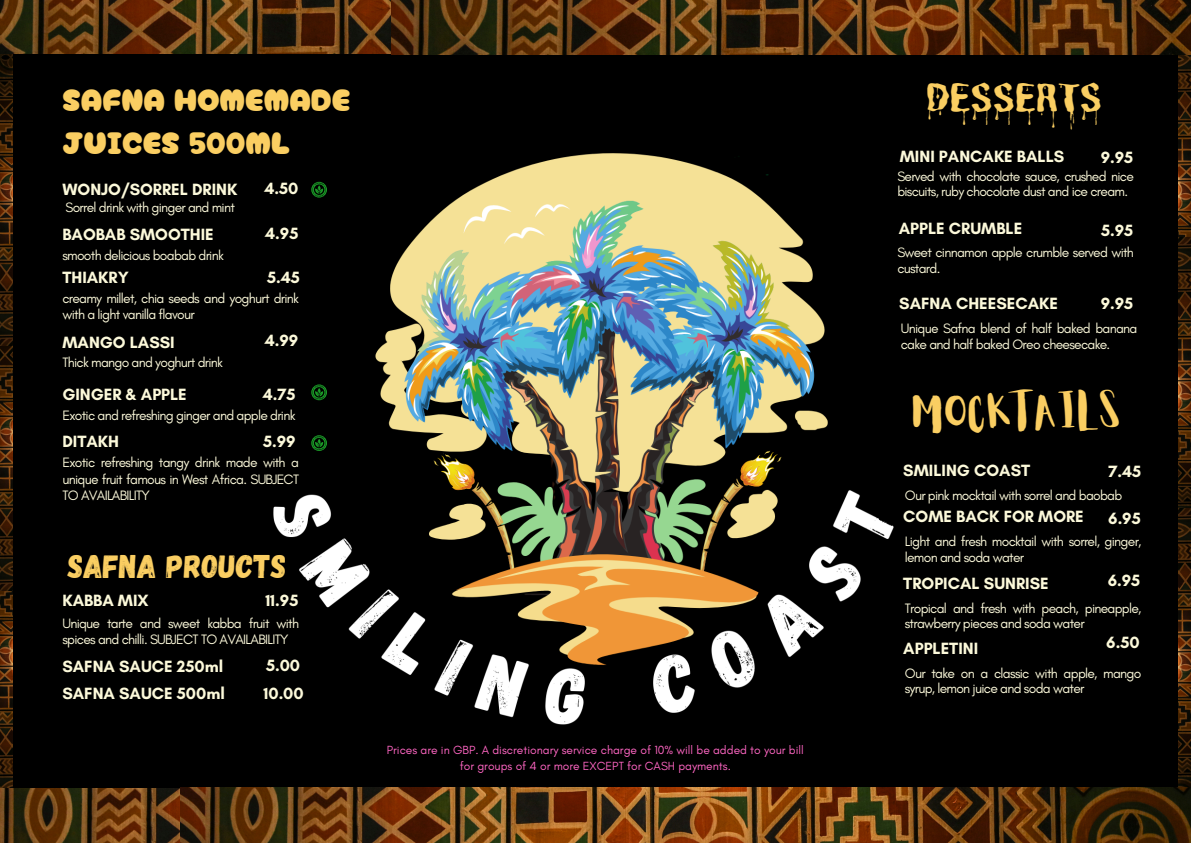
<style>
.page{position:relative;width:1191px;height:843px;background:#fff}
.page>*{position:absolute;margin:0;border:0;box-sizing:border-box;transform-origin:0 0}
.t1{font:700 41.1px "Charu Chandan Blood Drip Unicode";color:#face62}
.t2{font:40.1px "Aloja Extended";color:#face62}
.t3{font:32.8px "Gagalin";color:#face62}
.t4{font:30.8px/42.9px "Cherry Bomb One";color:#face62}
.t5{font:700 16.6px "Glacial Indifference";color:#fcf9da}
.t6{font:13.8px/16.5px "Glacial Indifference";letter-spacing:-.05em;color:#fcf9da}
.t7{font:12px/16.5px "Glacial Indifference";color:#ff66c4;text-align:center}
</style>
<div class="page">
<div style="left:0;top:0;width:1190px;height:842px;background:#000"></div>
<img style="left:1178px;top:54px;width:12px;height:183px">
<img style="left:1178px;top:237px;width:12px;height:271px">
<img style="left:1178px;top:508px;width:12px;height:279px">
<img style="left:0;top:590px;width:12px;height:198px">
<img style="left:0;top:345px;width:13px;height:245px">
<img style="left:0;top:54px;width:13px;height:291px">
<img style="left:0;top:788px;width:180px;height:54px">
<img style="left:180px;top:787px;width:1010px;height:55px">
<img style="left:0;top:0;width:392px;height:54px">
<img style="left:392px;top:0;width:798px;height:54px">
<img style="left:273px;top:153px;width:621px;height:572px">
<svg style="left:311px;top:182px;width:16px;height:15px"></svg>
<svg style="left:311px;top:435px;width:16px;height:16px"></svg>
<svg style="left:311px;top:384px;width:16px;height:16px"></svg>
<h4 class="t4" style="left:62px;top:76px;width:289px">SAFNA HOMEMADE<br>JUICES 500ML</h4>
<h1 class="t5" style="left:62px;top:179px;width:176px">WONJO/SORREL DRINK</h1>
<h4 class="t6" style="left:65px;top:199px;width:171px">Sorrel drink with ginger and mint</h4>
<h5 class="t5" style="left:62px;top:224px;width:153px">BAOBAB SMOOTHIE</h5>
<h6 class="t6" style="left:62px;top:246px;width:163px">smooth delicious boabab drink</h6>
<h5 class="t5" style="left:264px;top:178px;width:35px">4.50</h5>
<p class="t5" style="left:265px;top:223px;width:35px">4.95</p>
<h6 class="t5" style="left:267px;top:267px;width:34px">5.45</h6>
<h4 class="t5" style="left:62px;top:267px;width:68px">THIAKRY</h4>
<h5 class="t6" style="left:62px;top:289px;width:238px">creamy millet, chia seeds and yoghurt drink with a light vanilla flavour</h5>
<h4 class="t5" style="left:62px;top:332px;width:114px">MANGO LASSI</h4>
<h5 class="t6" style="left:62px;top:354px;width:162px">Thick mango and yoghurt drink</h5>
<h6 class="t5" style="left:265px;top:330px;width:35px">4.99</h6>
<h4 class="t5" style="left:263px;top:384px;width:34px">4.75</h4>
<h6 class="t5" style="left:62px;top:384px;width:126px">GINGER &amp; APPLE</h6>
<h5 class="t6" style="left:62px;top:407px;width:235px">Exotic and refreshing ginger and apple drink</h5>
<h5 class="t5" style="left:263px;top:431px;width:34px">5.99</h5>
<h6 class="t5" style="left:62px;top:431px;width:58px">DITAKH</h6>
<h4 class="t6" style="left:62px;top:454px;width:238px;text-align:justify">Exotic refreshing tangy drink made with a unique fruit famous in West Africa. SUBJECT TO AVAILABILITY</h4>
<h3 class="t3" style="left:68px;top:545px;width:220px">SAFNA PROUCTS</h3>
<p class="t5" style="left:265px;top:589px;width:35px">11.95</p>
<h6 class="t5" style="left:62px;top:590px;width:88px">KABBA MIX</h6>
<p class="t6" style="left:62px;top:614px;width:238px">Unique tarte and sweet kabba fruit with spices and chilli. SUBJECT TO AVAILABILITY</p>
<h4 class="t5" style="left:62px;top:656px;width:162px">SAFNA SAUCE 250ml</h4>
<h6 class="t5" style="left:266px;top:655px;width:36px">5.00</h6>
<h5 class="t5" style="left:62px;top:683px;width:164px">SAFNA SAUCE 500ml</h5>
<h4 class="t5" style="left:263px;top:683px;width:42px">10.00</h4>
<h4 class="t7" style="left:387px;top:741px;width:418px">Prices are in GBP. A discretionary service charge of 10% will be added to your bill for groups of 4 or more EXCEPT for CASH payments.</h4>
<h6 class="t1" style="left:926px;top:74px;width:178px">DESSERTS</h6>
<p class="t5" style="left:899px;top:146px;width:166px">MINI PANCAKE BALLS</p>
<h4 class="t6" style="left:897px;top:168px;width:238px;line-height:15.6px">Served with chocolate sauce, crushed nice biscuits, ruby chocolate dust and ice cream.</h4>
<h5 class="t5" style="left:898px;top:218px;width:125px">APPLE CRUMBLE</h5>
<h6 class="t6" style="left:897px;top:243px;width:238px">Sweet cinnamon apple crumble served with custard.</h6>
<p class="t5" style="left:899px;top:293px;width:160px">SAFNA CHEESECAKE</p>
<h4 class="t6" style="left:900px;top:320px;width:238px;line-height:15.6px">Unique Safna blend of half baked banana cake and half baked Oreo cheesecake.</h4>
<h5 class="t5" style="left:1100px;top:147px;width:34px">9.95</h5>
<h6 class="t5" style="left:1100px;top:220px;width:34px">5.95</h6>
<p class="t5" style="left:1100px;top:293px;width:34px">9.95</p>
<p class="t2" style="left:912px;top:393px;width:211px">MOCKTAILS</p>
<h2 class="t5" style="left:903px;top:460px;width:128px">SMILING COAST</h2>
<h4 class="t6" style="left:904px;top:486px;width:219px">Our pink mocktail with sorrel and baobab</h4>
<h5 class="t5" style="left:903px;top:506px;width:182px">COME BACK FOR MORE</h5>
<h6 class="t6" style="left:904px;top:533px;width:238px;line-height:15.6px">Light and fresh mocktail with sorrel, ginger, lemon and soda water</h6>
<p class="t5" style="left:903px;top:572px;width:147px">TROPICAL SUNRISE</p>
<h4 class="t6" style="left:904px;top:599px;width:238px;line-height:15.6px">Tropical and fresh with peach, pineapple, strawberry pieces and soda water</h4>
<h5 class="t5" style="left:903px;top:638px;width:76px">APPLETINI</h5>
<h6 class="t6" style="left:904px;top:665px;width:238px;line-height:15.6px">Our take on a classic with apple, mango syrup, lemon juice and soda water</h6>
<h4 class="t5" style="left:1108px;top:461px;width:34px">7.45</h4>
<h5 class="t5" style="left:1108px;top:508px;width:34px">6.95</h5>
<h6 class="t5" style="left:1107px;top:570px;width:34px">6.95</h6>
<h5 class="t5" style="left:1106px;top:632px;width:35px">6.50</h5>
</div>
